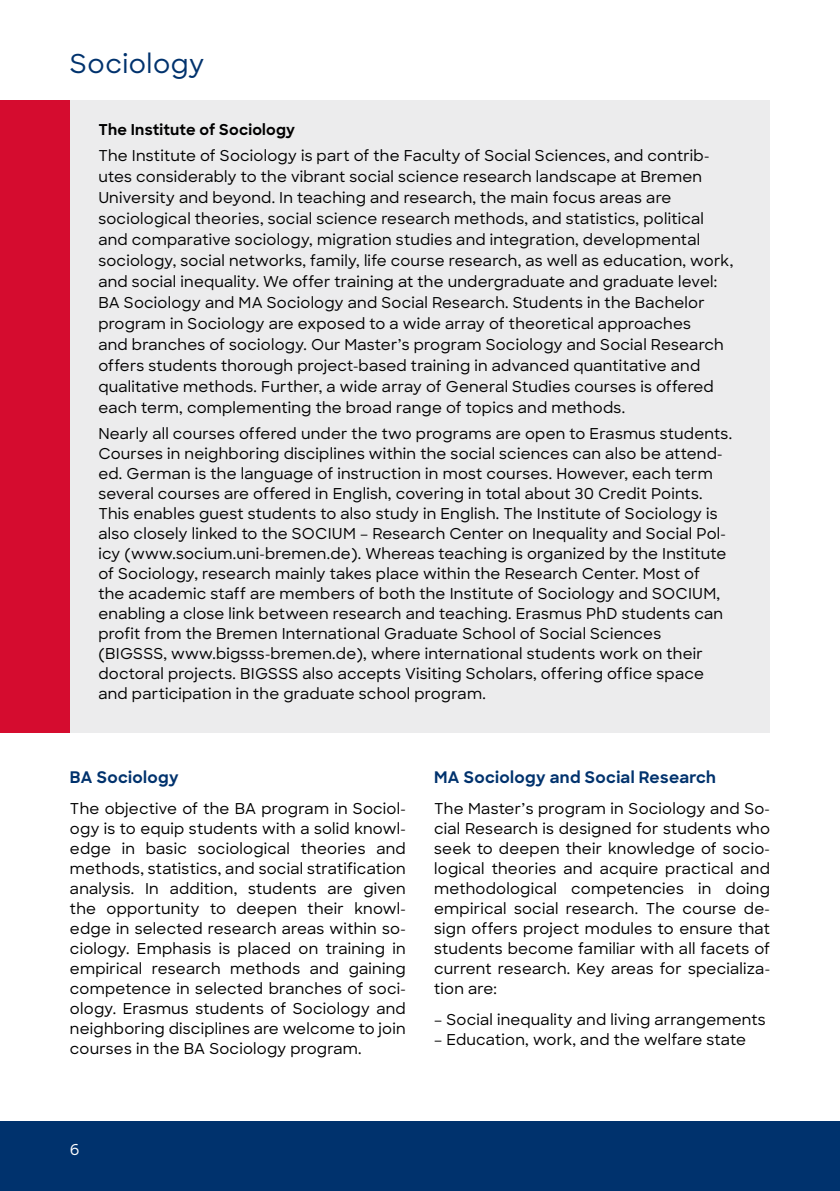
<style>
.page{position:relative;width:840px;height:1191px;background:#fff}
.page>*{position:absolute;margin:0;border:0;box-sizing:border-box;transform-origin:0 0}
.t1{font:500 26px "Sharp Sans";letter-spacing:.02em;color:#00326d}
.t2{font:700 16px "Sharp Sans";letter-spacing:.02em;color:#00326d}
.t3{font:500 15px/20px "Sharp Sans";letter-spacing:.015em;color:#000;text-align:justify}
.t4{font:700 15px "Sharp Sans";letter-spacing:.015em;color:#000}
.t5{font:500 15px "Sharp Sans";color:#fff}
</style>
<div class="page">
<div style="left:0;top:1121px;width:839px;height:70px;background:#00326d"></div>
<div style="left:70px;top:101px;width:699px;height:632px;background:#ececed"></div>
<div style="left:0;top:101px;width:70px;height:632px;background:#d50c2f"></div>
<h1 class="t1" style="left:70px;top:44px;width:136px">Sociology</h1>
<p class="t4" style="left:98px;top:118px;width:198px">The Institute of Sociology</p>
<p class="t3" style="left:98px;top:145px;width:636px;line-height:21px;text-align:left">The Institute of Sociology is part of the Faculty of Social Sciences, and contrib&shy;utes considerably to the vibrant social science research landscape at Bremen University and beyond. In teaching and research, the main focus areas are sociological theories, social science research methods, and statistics, political and comparative sociology, migration studies and integration, developmental sociology, social networks, family, life course research, as well as education, work, and social inequality. We offer training at the undergraduate and graduate level:<br>BA Sociology and MA Sociology and Social Research. Students in the Bachelor program in Sociology are exposed to a wide array of theoretical approaches<br>and branches of sociology. Our Master’s program Sociology and Social Research offers students thorough project-based training in advanced quantitative and qualitative methods. Further, a wide array of General Studies courses is offered each term, complementing the broad range of topics and methods.</p>
<p class="t3" style="left:98px;top:423px;width:635px;text-align:left">Nearly all courses offered under the two programs are open to Erasmus students.<br>Courses in neighboring disciplines within the social sciences can also be attend&shy;ed. German is the language of instruction in most courses. However, each term several courses are offered in English, covering in total about 30 Credit Points.<br>This enables guest students to also study in English. The Institute of Sociology is also closely linked to the SOCIUM – Research Center on Inequality and Social Pol&shy;icy (www.socium.uni-bremen.de). Whereas teaching is organized by the Institute of Sociology, research mainly takes place within the Research Center. Most of<br>the academic staff are members of both the Institute of Sociology and SOCIUM, enabling a close link between research and teaching. Erasmus PhD students can profit from the Bremen International Graduate School of Social Sciences (BIGSSS, www.bigsss-bremen.de), where international students work on their doctoral projects. BIGSSS also accepts Visiting Scholars, offering office space and participation in the graduate school program.</p>
<p class="t2" style="left:70px;top:765px;width:110px">BA Sociology</p>
<p class="t3" style="left:70px;top:798px;width:337px">The objective of the BA program in Sociol&shy;ogy is to equip students with a solid knowl&shy;edge in basic sociological theories and methods, statistics, and social stratification analysis. In addition, students are given the opportunity to deepen their knowl&shy;edge in selected research areas within so&shy;ciology. Emphasis is placed on training in empirical research methods and gaining competence in selected branches of soci&shy;ology. Erasmus students of Sociology and neighboring disciplines are welcome to join courses in the BA Sociology program.</p>
<p class="t2" style="left:434px;top:765px;width:283px">MA Sociology and Social Research</p>
<p class="t3" style="left:434px;top:798px;width:337px">The Master’s program in Sociology and So&shy;cial Research is designed for students who seek to deepen their knowledge of socio&shy;logical theories and acquire practical and methodological competencies in doing empirical social research. The course de&shy;sign offers project modules to ensure that students become familiar with all facets of current research. Key areas for specializa&shy;tion are:</p>
<p class="t3" style="left:434px;top:1009px;width:333px">– Social inequality and living arrangements</p>
<p class="t3" style="left:434px;top:1029px;width:313px">– Education, work, and the welfare state</p>
<p class="t5" style="left:70px;top:1138px;width:11px">6</p>
</div>
